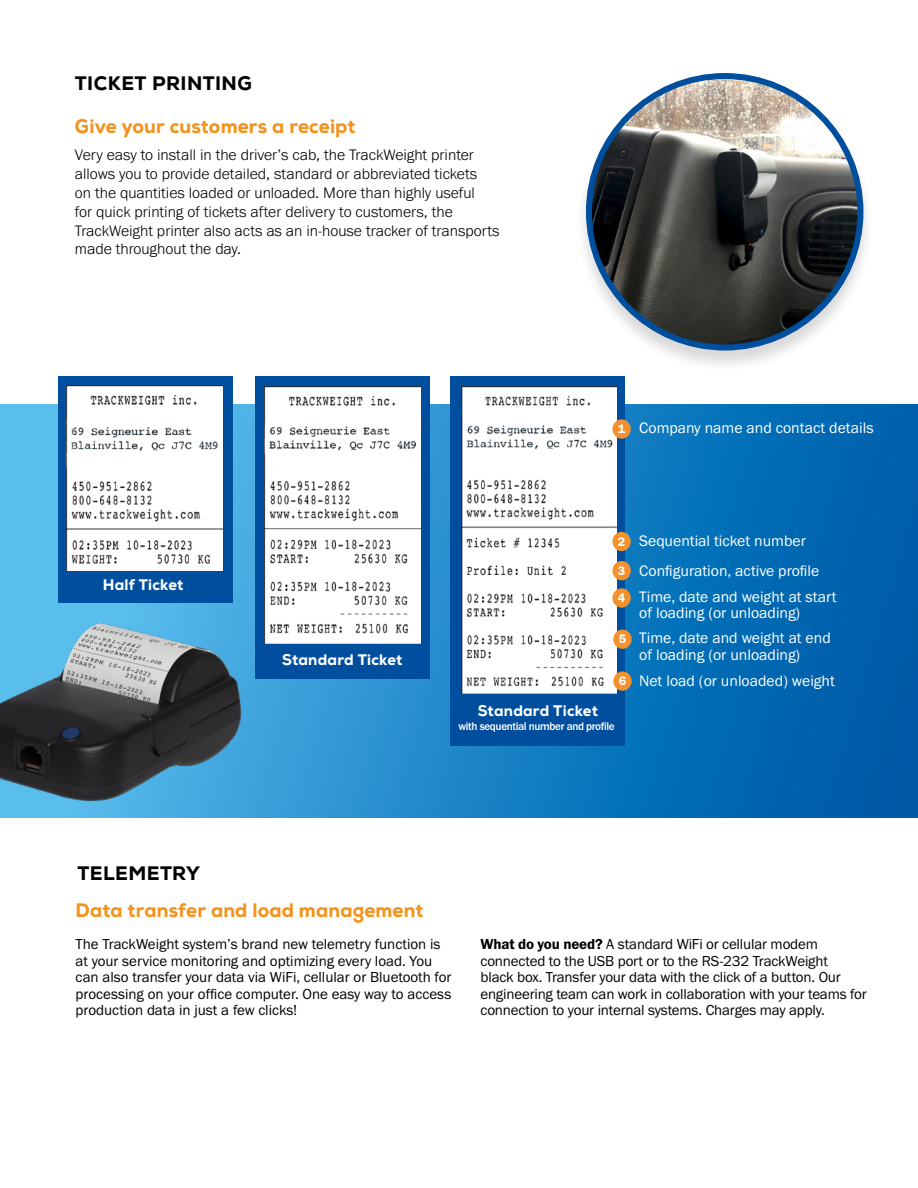
<style>
.page{position:relative;width:918px;height:1188px;background:#fff}
.page>*{position:absolute;margin:0;border:0;box-sizing:border-box;transform-origin:0 0}
.t1{font:800 19.5px "Nexa";letter-spacing:.01em;color:#f3931b}
.t2{font:800 19.5px "Nexa";letter-spacing:.02em;color:#000}
.t3{font:300 15.75px/18.9px "Franklin Gothic URW";color:#000}
.t4{font:15.75px/16.5px "Franklin Gothic URW Boo";color:#fff}
.t5{font:800 15.3px "Nexa";letter-spacing:.015em;color:#fff}
.t6{font:15px/16.5px "Franklin Gothic URW Boo";letter-spacing:-.01em;color:#000}
.t7{font:12.75px/27.3px "Franklin Gothic URW Dem";color:#fff}
.t8{font:500 11.55px "Franklin Gothic URW";letter-spacing:-.03em;color:#fff}
.s1{font-family:"Franklin Gothic URW Dem"}
</style>
<div class="page">
<div style="left:0;top:404px;width:918px;height:414px;background:linear-gradient(to right,#5fc4f2,#0055a5)"></div>
<hr style="left:917px;top:404px;width:1px;height:414px;background:#e6e8ed">
<div style="left:450px;top:376px;width:175px;height:369px;background:#004e9e"></div>
<div style="left:58px;top:376px;width:175px;height:227px;background:#004e9e"></div>
<div style="left:255px;top:376px;width:175px;height:303px;background:#004e9e"></div>
<img style="left:461px;top:387px;width:155px;height:307px">
<img style="left:67px;top:386px;width:156px;height:184px">
<img style="left:264px;top:387px;width:157px;height:257px">
<div style="left:612px;top:419px;width:19px;height:20px;background:#f3912d;border-radius:50%"></div>
<div style="left:612px;top:532px;width:19px;height:19px;background:#f3912d;border-radius:50%"></div>
<div style="left:612px;top:561px;width:19px;height:19px;background:#f3912d;border-radius:50%"></div>
<div style="left:612px;top:588px;width:19px;height:20px;background:#f3912d;border-radius:50%"></div>
<div style="left:613px;top:630px;width:19px;height:19px;background:#f3912d;border-radius:50%"></div>
<div style="left:613px;top:671px;width:19px;height:20px;background:#f3912d;border-radius:50%"></div>
<img style="left:0;top:615px;width:241px;height:199px">
<div style="left:575px;top:74px;width:299px;height:299px;background:#000;opacity:.15"></div>
<img style="left:589px;top:76px;width:271px;height:272px;border-radius:136px">
<div style="left:586px;top:73px;width:277px;height:278px;border:6px solid #004e9e;border-radius:50%"></div>
<h1 class="t2" style="left:75px;top:71px;width:178px">TICKET PRINTING</h1>
<h1 class="t1" style="left:75px;top:113px;width:282px">Give your customers a receipt</h1>
<p class="t3" style="left:75px;top:145px;width:426px">Very easy to install in the driver’s cab, the TrackWeight printer allows you to provide detailed, standard or abbreviated tickets<br>on the quantities loaded or unloaded. More than highly useful<br>for quick printing of tickets after delivery to customers, the TrackWeight printer also acts as an in-house tracker of transports made throughout the day.</p>
<p class="t5" style="left:103px;top:575px;width:82px">Half Ticket</p>
<p class="t5" style="left:282px;top:650px;width:122px">Standard Ticket</p>
<p class="t7" style="left:618px;top:415px;width:9px">1</p>
<p class="t4" style="left:639px;top:420px;width:236px">Company name and contact details</p>
<p class="t7" style="left:618px;top:528px;width:9px">2</p>
<p class="t7" style="left:618px;top:557px;width:9px">3<br>4</p>
<p class="t7" style="left:619px;top:625px;width:9px">5</p>
<p class="t7" style="left:619px;top:667px;width:9px">6</p>
<p class="t5" style="left:478px;top:701px;width:122px">Standard Ticket</p>
<p class="t8" style="left:458px;top:719px;width:158px">with sequential number and profile</p>
<p class="t4" style="left:639px;top:525px;width:182px;line-height:30.2px">Sequential ticket number<br>Configuration, active profile</p>
<p class="t4" style="left:639px;top:588px;width:199px">Time, date and weight at start of loading (or unloading)</p>
<p class="t4" style="left:639px;top:629px;width:193px">Time, date and weight at end of loading (or unloading)</p>
<p class="t4" style="left:639px;top:672px;width:197px">Net load (or unloaded) weight</p>
<h1 class="t2" style="left:77px;top:861px;width:124px">TELEMETRY</h1>
<h1 class="t1" style="left:76px;top:898px;width:349px">Data transfer and load management</h1>
<p class="t6" style="left:76px;top:936px;width:377px">The TrackWeight system’s brand new telemetry function is at your service monitoring and optimizing every load. You can also transfer your data via WiFi, cellular or Bluetooth for processing on your office computer. One easy way to access production data in just a few clicks!</p>
<p class="t6" style="left:480px;top:936px;width:388px"><span class="s1">What do you need?</span> A standard WiFi or cellular modem connected to the USB port or to the RS-232 TrackWeight<br>black box. Transfer your data with the click of a button. Our engineering team can work in collaboration with your teams for connection to your internal systems. Charges may apply.</p>
</div>
